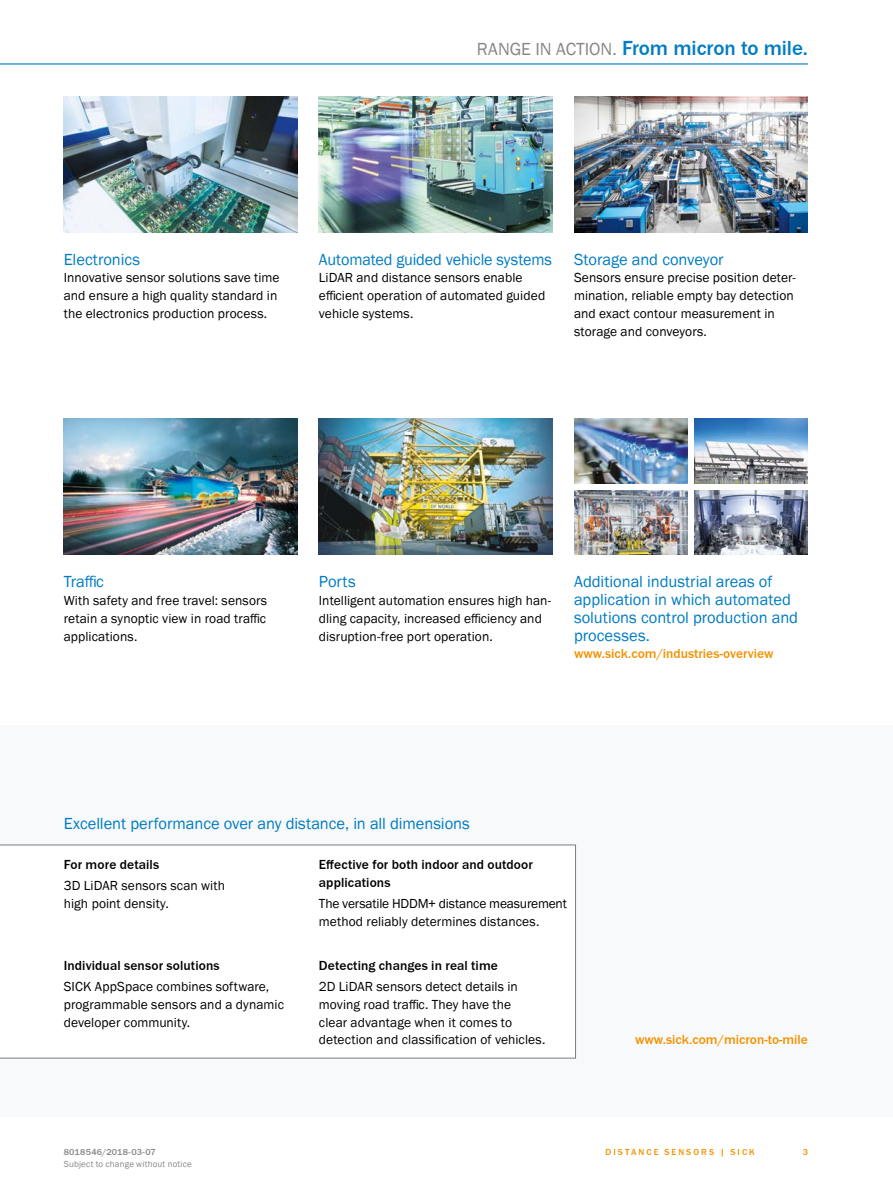
<style>
.page{position:relative;width:893px;height:1188px;background:#fff}
.page>*{position:absolute;margin:0;border:0;box-sizing:border-box;transform-origin:0 0}
.t1{font:500 21px "SICK Franklin";letter-spacing:-.01em;color:#007cc2}
.t2{font:16.5px/17.9px "SICK Franklin";letter-spacing:-.005em;color:#007cc2}
.t3{font:13.5px/17.9px "SICK Franklin";letter-spacing:.005em;color:#000}
.t4{font:500 13.5px/17.9px "SICK Franklin";letter-spacing:.005em;color:#000}
.t5{font:500 13.5px "SICK Franklin";color:#f39200}
.t6{font:9px "SICK Franklin";letter-spacing:.02em;color:#878787}
.t7{font:500 9px "SICK Franklin";letter-spacing:.225em;color:#f39200}
.t8{font:500 9px "SICK Franklin";letter-spacing:.025em;color:#878787}
.s1{font-weight:400;font-size:18px;color:#878787}
</style>
<div class="page">
<hr style="left:0;top:63px;width:808px;height:2px;background:#007cc2">
<div style="left:0;top:726px;width:893px;height:391px;background:#f8f9fa"></div>
<svg style="left:0;top:844px;width:576px;height:215px"></svg>
<img style="left:64px;top:97px;width:234px;height:136px">
<img style="left:319px;top:97px;width:234px;height:136px">
<img style="left:574px;top:97px;width:234px;height:136px">
<img style="left:574px;top:419px;width:113px;height:64px">
<img style="left:695px;top:419px;width:113px;height:64px">
<img style="left:64px;top:419px;width:234px;height:136px">
<img style="left:319px;top:419px;width:234px;height:136px">
<img style="left:574px;top:491px;width:113px;height:64px">
<img style="left:695px;top:491px;width:113px;height:64px">
<h1 class="t1" style="left:477px;top:35px;width:332px"><span class="s1">RANGE IN ACTION.</span> From micron to mile.</h1>
<p class="t2" style="left:64px;top:250px;width:78px">Electronics</p>
<p class="t3" style="left:64px;top:269px;width:217px">Innovative sensor solutions save time and ensure a high quality standard in the electronics production process.</p>
<p class="t2" style="left:319px;top:250px;width:235px">Automated guided vehicle systems</p>
<p class="t3" style="left:319px;top:269px;width:228px">LiDAR and distance sensors enable efficient operation of automated guided vehicle systems.</p>
<p class="t2" style="left:574px;top:250px;width:151px">Storage and conveyor</p>
<p class="t3" style="left:574px;top:269px;width:223px">Sensors ensure precise position deter&shy;mination, reliable empty bay detection and exact contour measurement in storage and conveyors.</p>
<p class="t2" style="left:64px;top:573px;width:42px">Traffic</p>
<p class="t3" style="left:64px;top:592px;width:205px;text-align:justify">With safety and free travel: sensors retain a synoptic view in road traffic applications.</p>
<p class="t2" style="left:319px;top:573px;width:38px">Ports</p>
<p class="t3" style="left:319px;top:592px;width:234px">Intelligent automation ensures high han&shy;dling capacity, increased efficiency and disruption-free port operation.</p>
<p class="t2" style="left:574px;top:573px;width:226px">Additional industrial areas of application in which automated solutions control production and processes.</p>
<p class="t5" style="left:574px;top:646px;width:201px">www.sick.com/industries-overview</p>
<p class="t2" style="left:64px;top:815px;width:408px">Excellent performance over any distance, in all dimensions</p>
<p class="t4" style="left:64px;top:856px;width:97px">For more details</p>
<p class="t3" style="left:64px;top:877px;width:163px">3D LiDAR sensors scan with high point density.</p>
<p class="t4" style="left:64px;top:957px;width:157px">Individual sensor solutions</p>
<p class="t3" style="left:64px;top:978px;width:222px">SICK AppSpace combines software, programmable sensors and a dynamic developer community.</p>
<p class="t4" style="left:319px;top:856px;width:216px">Effective for both indoor and outdoor applications</p>
<p class="t3" style="left:319px;top:894px;width:249px">The versatile HDDM+ distance measurement method reliably determines distances.</p>
<p class="t4" style="left:319px;top:957px;width:181px">Detecting changes in real time</p>
<p class="t3" style="left:319px;top:978px;width:228px">2D LiDAR sensors detect details in moving road traffic. They have the<br>clear advantage when it comes to detection and classification of vehicles.</p>
<p class="t5" style="left:635px;top:1032px;width:174px">www.sick.com/micron-to-mile</p>
<p class="t8" style="left:64px;top:1146px;width:94px">8018546/2018-03-07</p>
<p class="t7" style="left:606px;top:1146px;width:132px">Distance sensors | SIC</p>
<p class="t7" style="left:749px;top:1146px;width:7px">K</p>
<p class="t6" style="left:64px;top:1159px;width:130px">Subject to change without notice</p>
<p class="t7" style="left:803px;top:1146px;width:7px">3</p>
</div>
